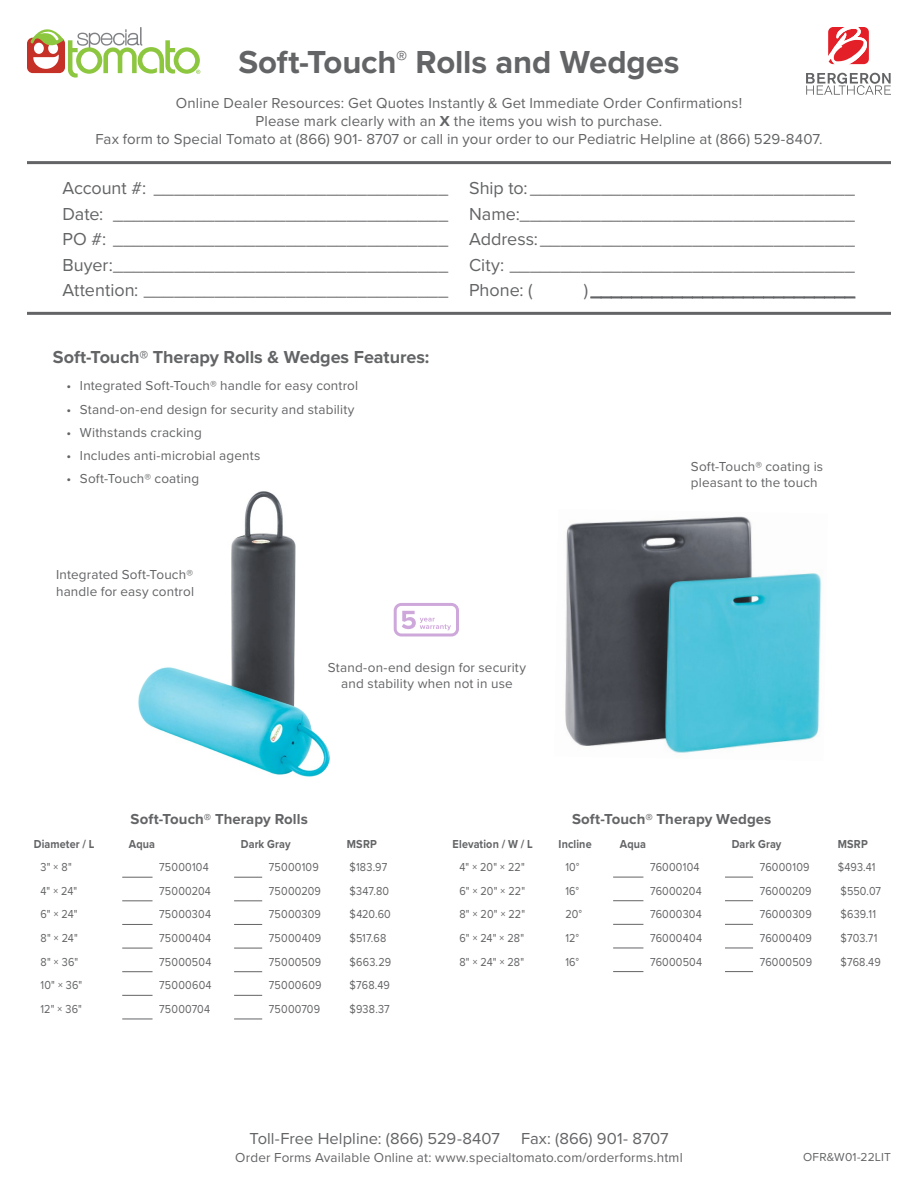
<style>
.page{position:relative;width:918px;height:1188px;background:#fff}
.page>*{position:absolute;margin:0;border:0;box-sizing:border-box;transform-origin:0 0}
.t1{font:700 33px "Proxima Nova";letter-spacing:-.005em;color:#636466}
.t2{font:18px/25.5px "Proxima Nova";color:#636466;text-align:justify}
.t3{font:700 18px "Proxima Nova";letter-spacing:-.005em;color:#636466}
.t4{font:16.5px "Proxima Nova";color:#636466}
.t5{font:15px/18px "Proxima Nova";letter-spacing:.005em;color:#636466;text-align:center}
.t6{font:700 15px "Proxima Nova";letter-spacing:.005em;color:#636466}
.t7{font:13.5px/16.5px "Proxima Nova";letter-spacing:.01em;color:#636466}
.t8{font:12px "Proxima Nova";letter-spacing:.015em;color:#636466;scale:.9 1}
.t9{font:700 12px "Proxima Nova";letter-spacing:.01em;color:#636466;scale:.9 1}
.t10{font:12px "Proxima Nova";letter-spacing:.015em;color:#636466}
.s1{font-weight:700}
</style>
<div class="page">
<hr style="left:122px;top:877px;width:31px;height:1px;background:#636466">
<hr style="left:122px;top:900px;width:31px;height:1px;background:#636466">
<hr style="left:122px;top:924px;width:31px;height:1px;background:#636466">
<hr style="left:122px;top:948px;width:31px;height:1px;background:#636466">
<hr style="left:122px;top:971px;width:31px;height:1px;background:#636466">
<hr style="left:122px;top:995px;width:31px;height:1px;background:#636466">
<hr style="left:122px;top:1019px;width:31px;height:1px;background:#636466">
<svg style="left:234px;top:877px;width:28px;height:1px"></svg>
<svg style="left:234px;top:900px;width:28px;height:1px"></svg>
<svg style="left:234px;top:924px;width:28px;height:1px"></svg>
<svg style="left:234px;top:948px;width:28px;height:1px"></svg>
<svg style="left:234px;top:971px;width:28px;height:1px"></svg>
<svg style="left:234px;top:995px;width:28px;height:1px"></svg>
<svg style="left:234px;top:1019px;width:28px;height:1px"></svg>
<hr style="left:613px;top:877px;width:30px;height:1px;background:#636466">
<hr style="left:613px;top:900px;width:30px;height:1px;background:#636466">
<hr style="left:613px;top:924px;width:30px;height:1px;background:#636466">
<hr style="left:613px;top:948px;width:30px;height:1px;background:#636466">
<hr style="left:613px;top:971px;width:30px;height:1px;background:#636466">
<svg style="left:725px;top:877px;width:28px;height:1px"></svg>
<svg style="left:725px;top:900px;width:28px;height:1px"></svg>
<svg style="left:725px;top:924px;width:28px;height:1px"></svg>
<svg style="left:725px;top:948px;width:28px;height:1px"></svg>
<svg style="left:725px;top:971px;width:28px;height:1px"></svg>
<hr style="left:27px;top:161px;width:864px;height:3px;background:#636466">
<hr style="left:27px;top:312px;width:864px;height:3px;background:#636466">
<div style="left:27px;top:38px;width:38px;height:35px;background:#c63127;border-radius:6px"></div>
<svg style="left:31px;top:27px;width:169px;height:51px"></svg>
<svg style="left:806px;top:73px;width:85px;height:22px"></svg>
<svg style="left:828px;top:27px;width:41px;height:37px"></svg>
<div style="left:394px;top:603px;width:65px;height:33px;border:3px solid #cfa8db;border-radius:6px"></div>
<svg style="left:402px;top:611px;width:49px;height:19px"></svg>
<img style="left:138px;top:491px;width:192px;height:286px">
<img style="left:565px;top:516px;width:257px;height:237px">
<h1 class="t1" style="left:238px;top:38px;width:443px">Soft-Touch<sup>®</sup> Rolls and Wedges</h1>
<p class="t5" style="left:95px;top:93px;width:729px">Online Dealer Resources: Get Quotes Instantly &amp; Get Immediate Order Confirmations!<br>Please mark clearly with an <span class="s1">X</span> the items you wish to purchase.<br>Fax form to Special Tomato at (866) 901- 8707 or call in your order to our Pediatric Helpline at (866) 529-8407.</p>
<h2 class="t2" style="left:62px;top:175px;width:387px">Account #: _____________________________ Date: _________________________________ PO #: _________________________________ Buyer:_________________________________ Attention: ______________________________</h2>
<h2 class="t2" style="left:469px;top:175px;width:387px">Ship to:________________________________ Name:_________________________________ Address:_______________________________ City: __________________________________ Phone: (</h2>
<h2 class="t2" style="left:584px;top:277px;width:273px">) __________________________</h2>
<h2 class="t3" style="left:53px;top:344px;width:378px">Soft-Touch® Therapy Rolls &amp; Wedges Features:</h2>
<p class="t7" style="left:66px;top:377px;width:293px">• Integrated Soft-Touch® handle for easy control</p>
<p class="t7" style="left:66px;top:400px;width:290px">• Stand-on-end design for security and stability</p>
<p class="t7" style="left:66px;top:424px;width:137px">• Withstands cracking</p>
<p class="t7" style="left:66px;top:447px;width:196px">• Includes anti-microbial agents</p>
<p class="t7" style="left:66px;top:470px;width:134px">• Soft-Touch® coating</p>
<p class="t7" style="left:56px;top:566px;width:139px">Integrated Soft-Touch® handle for easy control</p>
<p class="t7" style="left:328px;top:659px;width:200px;text-align:center">Stand-on-end design for security and stability when not in use</p>
<p class="t7" style="left:691px;top:458px;width:134px">Soft-Touch® coating is pleasant to the touch</p>
<p class="t6" style="left:131px;top:808px;width:179px">Soft-Touch® Therapy Rolls</p>
<p class="t6" style="left:572px;top:808px;width:201px">Soft-Touch® Therapy Wedges</p>
<p class="t9" style="left:34px;top:835px;width:69px">Diameter / L</p>
<p class="t9" style="left:129px;top:835px;width:31px">Aqua</p>
<p class="t9" style="left:241px;top:835px;width:57px">Dark Gray</p>
<p class="t9" style="left:347px;top:835px;width:35px">MSRP</p>
<p class="t8" style="left:40px;top:858px;width:36px">3" × 8"</p>
<p class="t8" style="left:159px;top:858px;width:57px">75000104</p>
<p class="t8" style="left:269px;top:858px;width:57px">75000109</p>
<p class="t8" style="left:350px;top:858px;width:43px">$183.97</p>
<p class="t8" style="left:40px;top:882px;width:42px">4" × 24"</p>
<p class="t8" style="left:159px;top:882px;width:59px">75000204</p>
<p class="t8" style="left:269px;top:882px;width:59px">75000209</p>
<p class="t8" style="left:350px;top:882px;width:45px">$347.80</p>
<p class="t8" style="left:40px;top:906px;width:43px">6" × 24"</p>
<p class="t8" style="left:159px;top:906px;width:59px">75000304</p>
<p class="t8" style="left:269px;top:906px;width:59px">75000309</p>
<p class="t8" style="left:350px;top:906px;width:47px">$420.60</p>
<p class="t8" style="left:40px;top:929px;width:43px">8" × 24"</p>
<p class="t8" style="left:159px;top:929px;width:59px">75000404</p>
<p class="t8" style="left:269px;top:929px;width:60px">75000409</p>
<p class="t8" style="left:350px;top:929px;width:42px">$517.68</p>
<p class="t8" style="left:40px;top:953px;width:43px">8" × 36"</p>
<p class="t8" style="left:159px;top:953px;width:59px">75000504</p>
<p class="t8" style="left:269px;top:953px;width:60px">75000509</p>
<p class="t8" style="left:350px;top:953px;width:48px">$663.29</p>
<p class="t8" style="left:40px;top:976px;width:48px">10" × 36"</p>
<p class="t8" style="left:159px;top:976px;width:60px">75000604</p>
<p class="t8" style="left:269px;top:976px;width:60px">75000609</p>
<p class="t8" style="left:350px;top:976px;width:46px">$768.49</p>
<p class="t8" style="left:40px;top:1000px;width:48px">12" × 36"</p>
<p class="t8" style="left:159px;top:1000px;width:58px">75000704</p>
<p class="t8" style="left:269px;top:1000px;width:58px">75000709</p>
<p class="t8" style="left:350px;top:1000px;width:46px">$938.37</p>
<p class="t9" style="left:453px;top:835px;width:90px">Elevation / W / L</p>
<p class="t9" style="left:559px;top:835px;width:38px">Incline</p>
<p class="t9" style="left:620px;top:835px;width:31px">Aqua</p>
<p class="t9" style="left:732px;top:835px;width:57px">Dark Gray</p>
<p class="t9" style="left:838px;top:835px;width:35px">MSRP</p>
<p class="t8" style="left:459px;top:858px;width:74px">4" × 20" × 22"</p>
<p class="t8" style="left:565px;top:858px;width:17px">10°</p>
<p class="t8" style="left:650px;top:858px;width:56px">76000104</p>
<p class="t8" style="left:760px;top:858px;width:57px">76000109</p>
<p class="t8" style="left:838px;top:858px;width:43px">$493.41</p>
<p class="t8" style="left:459px;top:882px;width:75px">6" × 20" × 22"</p>
<p class="t8" style="left:565px;top:882px;width:17px">16°</p>
<p class="t8" style="left:650px;top:882px;width:59px">76000204</p>
<p class="t8" style="left:760px;top:882px;width:59px">76000209</p>
<p class="t8" style="left:841px;top:882px;width:47px">$550.07</p>
<p class="t8" style="left:459px;top:905px;width:75px">8" × 20" × 22"</p>
<p class="t8" style="left:565px;top:905px;width:20px">20°</p>
<p class="t8" style="left:650px;top:905px;width:59px">76000304</p>
<p class="t8" style="left:760px;top:905px;width:59px">76000309</p>
<p class="t8" style="left:841px;top:905px;width:41px">$639.11</p>
<p class="t8" style="left:459px;top:929px;width:73px">6" × 24" × 28"</p>
<p class="t8" style="left:565px;top:929px;width:17px">12°</p>
<p class="t8" style="left:650px;top:929px;width:59px">76000404</p>
<p class="t8" style="left:760px;top:929px;width:59px">76000409</p>
<p class="t8" style="left:841px;top:929px;width:43px">$703.71</p>
<p class="t8" style="left:459px;top:953px;width:74px">8" × 24" × 28"</p>
<p class="t8" style="left:565px;top:953px;width:17px">16°</p>
<p class="t8" style="left:650px;top:953px;width:59px">76000504</p>
<p class="t8" style="left:760px;top:953px;width:60px">76000509</p>
<p class="t8" style="left:841px;top:953px;width:46px">$768.49</p>
<h3 class="t4" style="left:249px;top:1126px;width:252px">Toll-Free Helpline: (866) 529-8407</h3>
<h3 class="t4" style="left:521px;top:1126px;width:149px">Fax: (866) 901- 8707</h3>
<p class="t7" style="left:235px;top:1148px;width:449px">Order Forms Available Online at: www.specialtomato.com/orderforms.html</p>
<p class="t10" style="left:803px;top:1148px;width:89px">OFR&amp;W01-22LIT</p>
</div>
